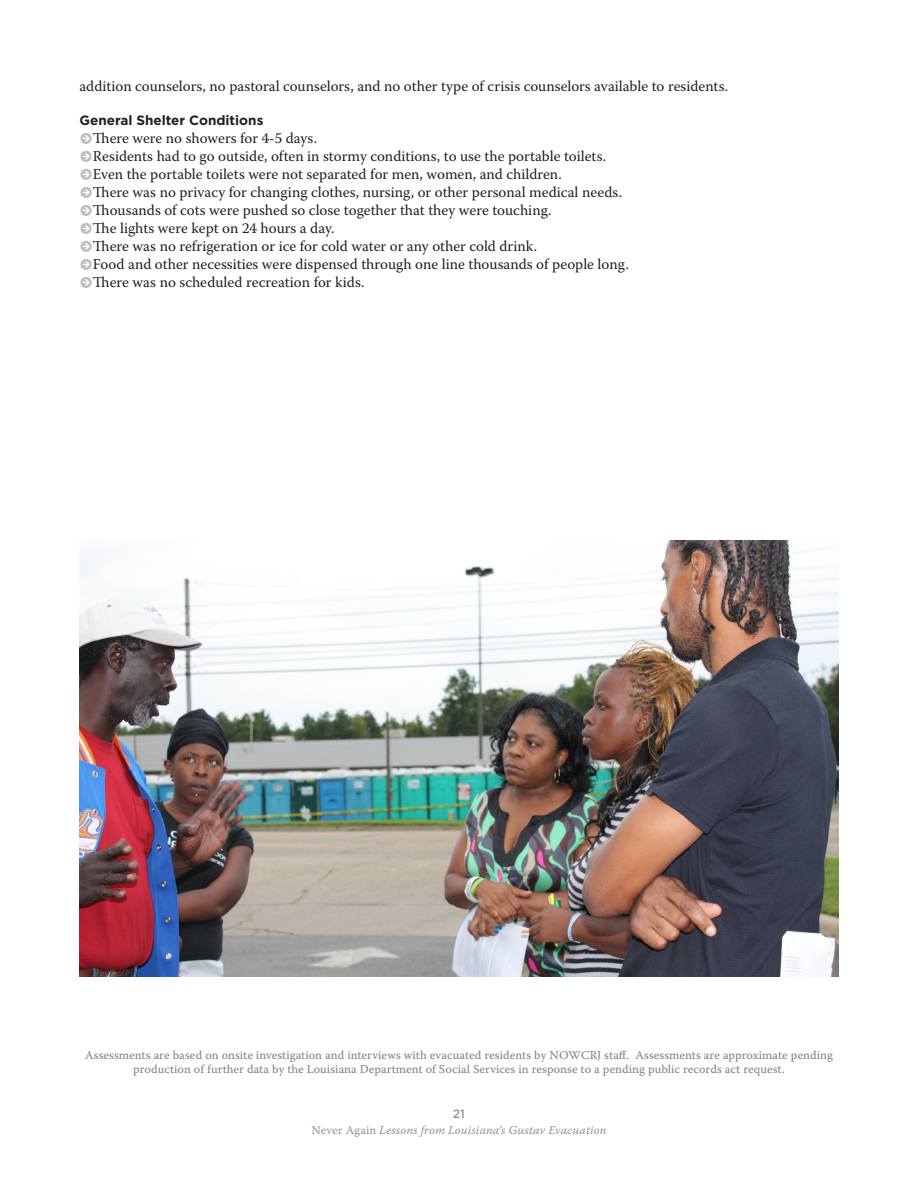
<style>
.page{position:relative;width:918px;height:1188px;background:#fff}
.page>*{position:absolute;margin:0;border:0;box-sizing:border-box;transform-origin:0 0}
.t1{font:15px "Warnock Pro";color:#231f20}
.breaker_subhead{font:700 13.5px "Gotham";color:#231f20}
.t2{font:12px/14.4px "Warnock Pro Capt";color:#808285;text-align:center}
.t3{font:12px "Warnock Pro It Capt";color:#939598}
.t4{font:500 12px "Gotham";color:#939598}
.s1{font-family:"Mercury Numeric G2";color:#bcbdc0}
.s2{font-family:"Warnock Pro Capt"}
</style>
<div class="page">
<img style="left:80px;top:540px;width:758px;height:436px">
<p class="t1" style="left:80px;top:77px;width:650px">addition counselors, no pastoral counselors, and no other type of crisis counselors available to residents.</p>
<p class="breaker_subhead" style="left:80px;top:112px;width:185px">General Shelter Conditions</p>
<p class="t1" style="left:80px;top:129px;width:239px"><span class="s1">k</span>There were no showers for 4-5 days.</p>
<p class="t1" style="left:80px;top:147px;width:528px"><span class="s1">k</span>Residents had to go outside, often in stormy conditions, to use the portable toilets.</p>
<p class="t1" style="left:80px;top:165px;width:484px"><span class="s1">k</span>Even the portable toilets were not separated for men, women, and children.</p>
<p class="t1" style="left:80px;top:183px;width:544px"><span class="s1">k</span>There was no privacy for changing clothes, nursing, or other personal medical needs.</p>
<p class="t1" style="left:80px;top:201px;width:474px"><span class="s1">k</span>Thousands of cots were pushed so close together that they were touching.</p>
<p class="t1" style="left:80px;top:219px;width:257px"><span class="s1">k</span>The lights were kept on 24 hours a day.</p>
<p class="t1" style="left:80px;top:237px;width:459px"><span class="s1">k</span>There was no refrigeration or ice for cold water or any other cold drink.</p>
<p class="t1" style="left:80px;top:255px;width:551px"><span class="s1">k</span>Food and other necessities were dispensed through one line thousands of people long.</p>
<p class="t1" style="left:80px;top:273px;width:287px"><span class="s1">k</span>There was no scheduled recreation for kids.</p>
<p class="t2" style="left:85px;top:1047px;width:749px">Assessments are based on onsite investigation and interviews with evacuated residents by NOWCRJ staff. Assessments are approximate pending production of further data by the Louisiana Department of Social Services in response to a pending public records act request.</p>
<p class="t4" style="left:453px;top:1106px;width:14px">21</p>
<p class="t3" style="left:311px;top:1123px;width:297px"><span class="s2">Never Again</span> Lessons from Louisiana’s Gustav Evacuation</p>
</div>
